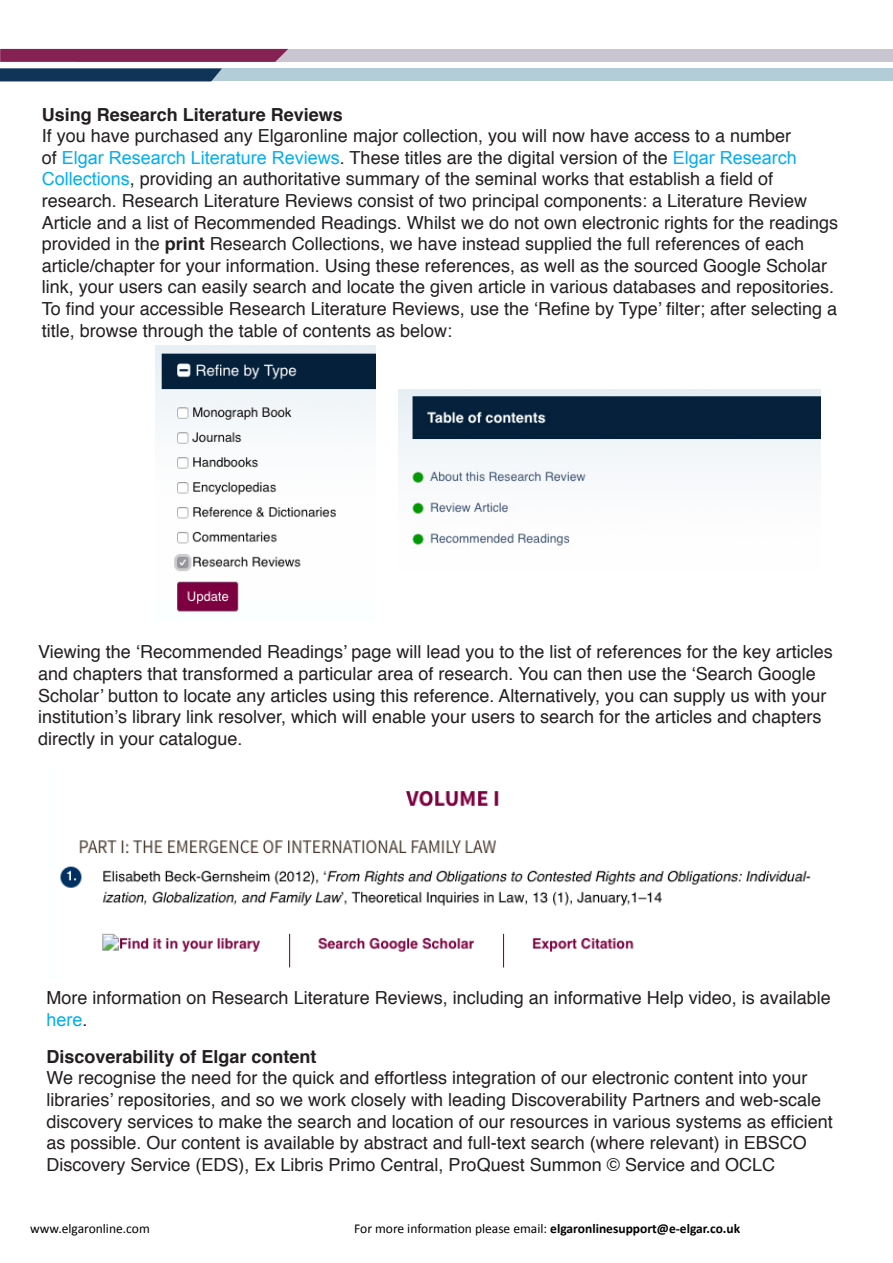
<style>
.page{position:relative;width:893px;height:1263px;background:#fff}
.page>*{position:absolute;margin:0;border:0;box-sizing:border-box;transform-origin:0 0}
.t1{font:18px/21.6px "Helvetica";color:#231f20}
.t2{font:700 18px "Helvetica";color:#231f20}
.t3{font:700 13.5px "Calibri";color:#000}
.t4{font:13.5px "Calibri";color:#000}
.s1{font-family:"Arial";color:#00aeef}
.s2{font-weight:700}
.s3{font-weight:400}
</style>
<div class="page">
<div style="left:76px;top:49px;width:817px;height:13px;background:#cac6d1"></div>
<svg style="left:0;top:49px;width:288px;height:13px;background:#872756"></svg>
<div style="left:0;top:68px;width:893px;height:13px;background:#b2cdd8"></div>
<svg style="left:0;top:68px;width:222px;height:13px;background:#193d5f"></svg>
<img style="left:155px;top:345px;width:221px;height:267px">
<img style="left:398px;top:389px;width:422px;height:157px">
<img style="left:60px;top:790px;width:751px;height:178px">
<p class="t2" style="left:42px;top:100px;width:303px">Using Research Literature Reviews</p>
<p class="t1" style="left:42px;top:126px;width:798px">If you have purchased any Elgaronline major collection, you will now have access to a number<br>of <span class="s1">Elgar Research Literature Reviews</span>. These titles are the digital version of the <span class="s1">Elgar Research Collections</span>, providing an authoritative summary of the seminal works that establish a field of research. Research Literature Reviews consist of two principal components: a Literature Review Article and a list of Recommended Readings. Whilst we do not own electronic rights for the readings provided in the <span class="s2">print</span> Research Collections, we have instead supplied the full references of each article/chapter for your information. Using these references, as well as the sourced Google Scholar link, your users can easily search and locate the given article in various databases and repositories.<br>To find your accessible Research Literature Reviews, use the ‘Refine by Type’ filter; after selecting a title, browse through the table of contents as below:</p>
<p class="t1" style="left:38px;top:642px;width:796px">Viewing the ‘Recommended Readings’ page will lead you to the list of references for the key articles and chapters that transformed a particular area of research. You can then use the ‘Search Google Scholar’ button to locate any articles using this reference. Alternatively, you can supply us with your institution’s library link resolver, which will enable your users to search for the articles and chapters directly in your catalogue.</p>
<p class="t1" style="left:47px;top:988px;width:786px">More information on Research Literature Reviews, including an informative Help video, is available <span class="s1">here</span>.</p>
<p class="t2" style="left:47px;top:1042px;width:272px">Discoverability of Elgar content</p>
<p class="t1" style="left:47px;top:1068px;width:788px">We recognise the need for the quick and effortless integration of our electronic content into your libraries’ repositories, and so we work closely with leading Discoverability Partners and web-scale discovery services to make the search and location of our resources in various systems as efficient as possible. Our content is available by abstract and full-text search (where relevant) in EBSCO Discovery Service (EDS), Ex Libris Primo Central, ProQuest Summon ©️ Service and OCLC</p>
<p class="t4" style="left:30px;top:1220px;width:121px">www.elgaronline.com</p>
<p class="t3" style="left:354px;top:1220px;width:388px"><span class="s3">For more information please email:</span> elgaronlinesupport@e-elgar.co.uk</p>
</div>
